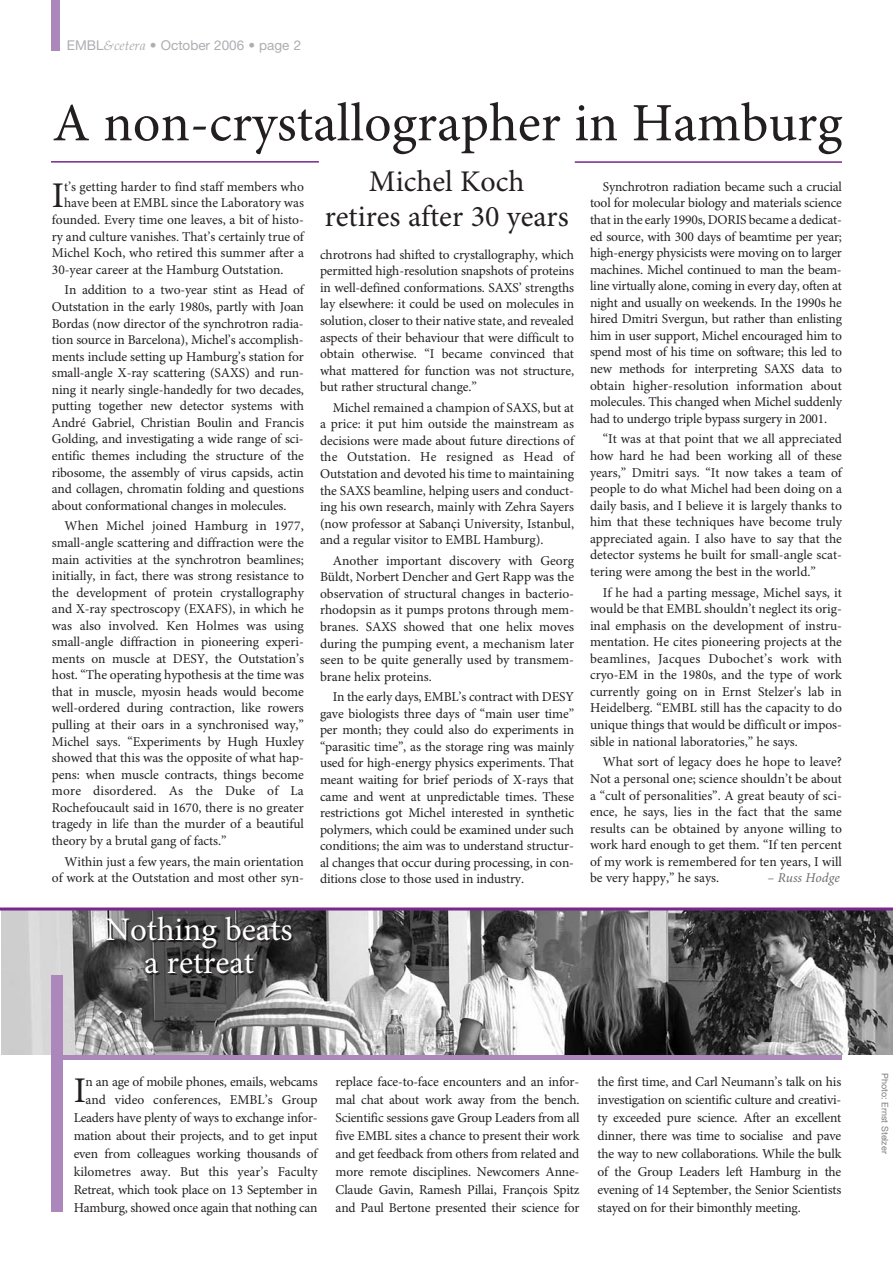
<style>
.page{position:relative;width:893px;height:1263px;background:#fff}
.page>*{position:absolute;margin:0;border:0;box-sizing:border-box;transform-origin:0 0}
.t1{font:54px "Minion Pro";color:#231f20}
.t2{font:36.15px "Minion Pro";color:#231f20}
.t3{font:33px/32.7px "Minion Pro";color:#fff;text-align:center}
.t4{font:30px/34.5px "Minion Pro";color:#231f20;text-align:center}
.t5{font:13.5px/16.5px "Minion Pro";letter-spacing:-.005em;color:#231f20;text-align:justify}
.t6{font:13.5px "Helvetica Neue LT Pro";color:#adaeb2}
.t7{font:italic 13.5px "Minion Pro";color:#6c6d70}
.t8{font:9px "Helvetica Neue LT Pro";color:#7b7d80}
.s1{font-family:"Palatino";font-style:italic}
</style>
<div class="page">
<svg style="left:63px;top:1054px;width:778px;height:5px;background:#a588b2"></svg>
<div style="left:51px;top:0;width:9px;height:51px;background:#ac87bc"></div>
<hr style="left:575px;top:161px;width:267px;height:2px;background:#77278d">
<hr style="left:51px;top:161px;width:268px;height:2px;background:#77278d">
<img style="left:2px;top:910px;width:890px;height:144px">
<div style="left:51px;top:975px;width:12px;height:237px;background:#ac87bc"></div>
<hr style="left:0;top:907px;width:893px;height:3px;background:#77278d">
<p class="t6" style="left:67px;top:40px;width:236px">EMBL<span class="s1">&amp;cetera</span> • October 2006 • page 2</p>
<h1 class="t1" style="left:53px;top:102px;width:791px">A non-crystallographer in Hamburg</h1>
<h2 class="t2" style="left:52px;top:182px;width:14px">I</h2>
<p class="t5" style="left:64px;top:180px;width:241px">t’s getting harder to find staff members who</p>
<h3 class="t4" style="left:325px;top:167px;width:246px">Michel Koch<br>retires after 30 years</h3>
<p class="t5" style="left:590px;top:180px;width:253px;text-indent:13px">Synchrotron radiation became such a crucial tool for molecular biology and materials science that in the early 1990s, DORIS became a dedicat&shy;ed source, with 300 days of beamtime per year; high-energy physicists were moving on to larger machines. Michel continued to man the beam&shy;line virtually alone, coming in every day, often at night and usually on weekends. In the 1990s he hired Dmitri Svergun, but rather than enlisting him in user support, Michel encouraged him to spend most of his time on software; this led to new methods for interpreting SAXS data to obtain higher-resolution information about molecules. This changed when Michel suddenly had to undergo triple bypass surgery in 2001.</p>
<p class="t5" style="left:590px;top:432px;width:253px;text-indent:13px">“It was at that point that we all appreciated how hard he had been working all of these years,” Dmitri says. “It now takes a team of people to do what Michel had been doing on a daily basis, and I believe it is largely thanks to him that these techniques have become truly appreciated again. I also have to say that the detector systems he built for small-angle scat&shy;tering were among the best in the world.”</p>
<p class="t5" style="left:590px;top:585px;width:254px;text-indent:13px">If he had a parting message, Michel says, it would be that EMBL shouldn’t neglect its orig&shy;inal emphasis on the development of instru&shy;mentation. He cites pioneering projects at the beamlines, Jacques Dubochet’s work with cryo-EM in the 1980s, and the type of work currently going on in Ernst Stelzer's lab in Heidelberg. “EMBL still has the capacity to do unique things that would be difficult or impos&shy;sible in national laboratories,” he says.</p>
<p class="t5" style="left:590px;top:755px;width:253px;text-indent:13px">What sort of legacy does he hope to leave?<br>Not a personal one; science shouldn’t be about a “cult of personalities”. A great beauty of sci&shy;ence, he says, lies in the fact that the same results can be obtained by anyone willing to work hard enough to get them. “If ten percent of my work is remembered for ten years, I will be very happy,” he says.</p>
<p class="t5" style="left:64px;top:196px;width:241px">have been at EMBL since the Laboratory was</p>
<p class="t5" style="left:52px;top:213px;width:254px">founded. Every time one leaves, a bit of histo-</p>
<p class="t5" style="left:52px;top:229px;width:254px">ry and culture vanishes. That’s certainly true of</p>
<p class="t5" style="left:52px;top:246px;width:254px">Michel Koch, who retired this summer after a</p>
<p class="t5" style="left:52px;top:262px;width:233px">30-year career at the Hamburg Outstation.</p>
<p class="t5" style="left:52px;top:283px;width:254px;text-indent:13px">In addition to a two-year stint as Head of Outstation in the early 1980s, partly with Joan Bordas (now director of the synchrotron radia&shy;tion source in Barcelona), Michel’s accomplish&shy;ments include setting up Hamburg’s station for small-angle X-ray scattering (SAXS) and run&shy;ning it nearly single-handedly for two decades, putting together new detector systems with André Gabriel, Christian Boulin and Francis Golding, and investigating a wide range of sci&shy;entific themes including the structure of the ribosome, the assembly of virus capsids, actin and collagen, chromatin folding and questions about conformational changes in molecules.</p>
<p class="t5" style="left:52px;top:519px;width:254px;text-indent:13px">When Michel joined Hamburg in 1977, small-angle scattering and diffraction were the main activities at the synchrotron beamlines; initially, in fact, there was strong resistance to the development of protein crystallography and X-ray spectroscopy (EXAFS), in which he was also involved. Ken Holmes was using small-angle diffraction in pioneering experi&shy;ments on muscle at DESY, the Outstation’s host. “The operating hypothesis at the time was that in muscle, myosin heads would become well-ordered during contraction, like rowers pulling at their oars in a synchronised way,” Michel says. “Experiments by Hugh Huxley showed that this was the opposite of what hap&shy;pens: when muscle contracts, things become more disordered. As the Duke of La Rochefoucault said in 1670, there is no greater tragedy in life than the murder of a beautiful theory by a brutal gang of facts.”</p>
<p class="t5" style="left:52px;top:854px;width:254px;text-align:right">Within just a few years, the main orientation of work at the Outstation and most other syn-</p>
<p class="t5" style="left:320px;top:248px;width:256px">chrotrons had shifted to crystallography, which permitted high-resolution snapshots of proteins in well-defined conformations. SAXS’ strengths lay elsewhere: it could be used on molecules in solution, closer to their native state, and revealed aspects of their behaviour that were difficult to obtain otherwise. “I became convinced that what mattered for function was not structure, but rather structural change.”</p>
<p class="t5" style="left:320px;top:400px;width:256px;text-indent:13px">Michel remained a champion of SAXS, but at a price: it put him outside the mainstream as decisions were made about future directions of the Outstation. He resigned as Head of Outstation and devoted his time to maintaining the SAXS beamline, helping users and conduct&shy;ing his own research, mainly with Zehra Sayers (now professor at Sabançi University, Istanbul, and a regular visitor to EMBL Hamburg).</p>
<p class="t5" style="left:320px;top:553px;width:256px;text-indent:13px">Another important discovery with Georg Büldt, Norbert Dencher and Gert Rapp was the observation of structural changes in bacterio&shy;rhodopsin as it pumps protons through mem&shy;branes. SAXS showed that one helix moves during the pumping event, a mechanism later seen to be quite generally used by transmem&shy;brane helix proteins.</p>
<p class="t5" style="left:320px;top:690px;width:256px;text-indent:13px">In the early days, EMBL’s contract with DESY gave biologists three days of “main user time” per month; they could also do experiments in “parasitic time”, as the storage ring was mainly used for high-energy physics experiments. That meant waiting for brief periods of X-rays that came and went at unpredictable times. These restrictions got Michel interested in synthetic polymers, which could be examined under such conditions; the aim was to understand structur&shy;al changes that occur during processing, in con&shy;ditions close to those used in industry.</p>
<p class="t7" style="left:768px;top:873px;width:74px">– Russ Hodge</p>
<h3 class="t3" style="left:106px;top:916px;width:189px">Nothing beats a retreat</h3>
<p class="t5" style="left:74px;top:1073px;width:245px;line-height:18px;text-align:right">n an age of mobile phones, emails, webcams and video conferences, EMBL’s Group Leaders have plenty of ways to exchange infor&shy;mation about their projects, and to get input even from colleagues working thousands of kilometres away. But this year’s Faculty Retreat, which took place on 13 September in Hamburg, showed once again that nothing can</p>
<p class="t5" style="left:336px;top:1073px;width:245px;line-height:18px">replace face-to-face encounters and an infor&shy;mal chat about work away from the bench.<br>Scientific sessions gave Group Leaders from all five EMBL sites a chance to present their work and get feedback from others from related and more remote disciplines. Newcomers Anne-Claude Gavin, Ramesh Pillai, François Spitz and Paul Bertone presented their science for</p>
<p class="t5" style="left:597px;top:1073px;width:245px;line-height:18px">the first time, and Carl Neumann’s talk on his investigation on scientific culture and creativi&shy;ty exceeded pure science. After an excellent dinner, there was time to socialise and pave the way to new collaborations. While the bulk of the Group Leaders left Hamburg in the evening of 14 September, the Senior Scientists stayed on for their bimonthly meeting.</p>
<h2 class="t2" style="left:74px;top:1077px;width:14px">I</h2>
<p class="t8" style="left:888px;top:1073px;width:82px;rotate:90deg">Photo: Ernst Stelzer</p>
</div>
